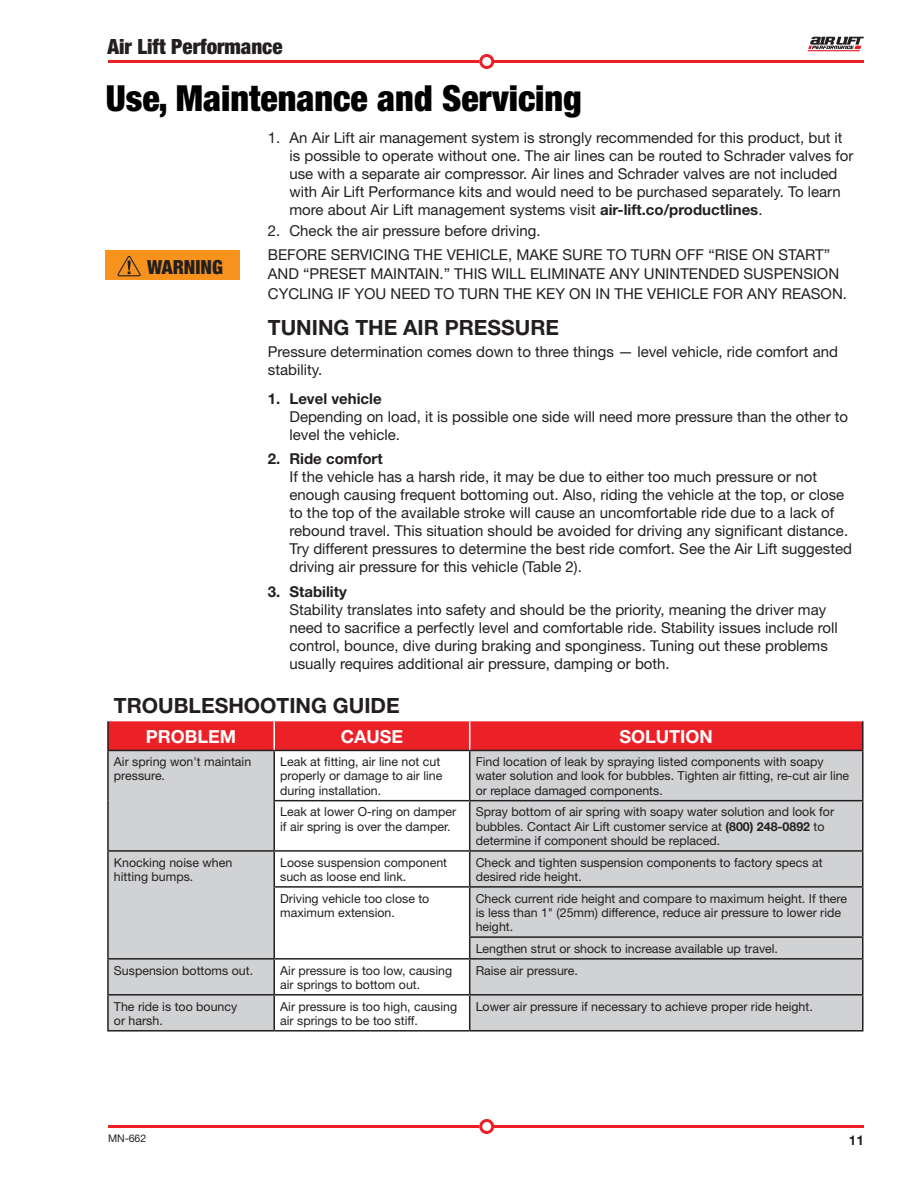
<style>
.page{position:relative;width:918px;height:1188px;background:#fff}
.page>*{position:absolute;margin:0;border:0;box-sizing:border-box;transform-origin:0 0}
.Section_header{font:900 condensed 36px "Helvetica Neue";color:#010101}
.Section_subhead{font:700 21px "Helvetica Neue";color:#231f20}
.t1{font:900 condensed 21px "Helvetica Neue";color:#231f20}
.Danger_Icon{font:900 condensed 19.5px "Helvetica Neue";color:#231f20}
.Section_subhead-2{font:700 18px "Helvetica Neue";color:#fff}
.Hanging_indent{font:15px/18px "Helvetica Neue";color:#231f20}
.Danger_Text{font:15px/19.5px "Helvetica Neue";color:#231f20}
.Body_Text{font:15px/18px "Helvetica Neue";color:#231f20}
.Hanging_indent_bold{font:700 15px "Helvetica Neue";color:#231f20}
.t2{font:700 13.5px "Helvetica Neue";color:#231f20}
.t3{font:12.3px/14.2px "Helvetica Neue";color:#231f20}
.t4{font:10.5px "Helvetica Neue";color:#231f20}
.s1{font-weight:700}
</style>
<div class="page">
<hr style="left:493px;top:1125px;width:371px;height:3px;background:#ec2127">
<div style="left:479px;top:1119px;width:15px;height:15px;border:3px solid #ec2127;border-radius:50%"></div>
<hr style="left:108px;top:1125px;width:371px;height:3px;background:#ec2127">
<hr style="left:493px;top:60px;width:371px;height:3px;background:#ec2127">
<div style="left:479px;top:54px;width:15px;height:15px;border:3px solid #ec2127;border-radius:50%"></div>
<hr style="left:108px;top:60px;width:371px;height:3px;background:#ec2127">
<svg style="left:808px;top:37px;width:56px;height:14px"></svg>
<div style="left:106px;top:250px;width:134px;height:29px;background:#f7931d"></div>
<svg style="left:117px;top:255px;width:24px;height:22px"></svg>
<div style="left:109px;top:751px;width:753px;height:279px;background:#d1d2d4"></div>
<svg style="left:275px;top:751px;width:194px;height:243px"></svg>
<hr style="left:107px;top:751px;width:2px;height:50px;background:#231f20">
<hr style="left:273px;top:751px;width:2px;height:49px;background:#231f20">
<hr style="left:469px;top:751px;width:1px;height:49px;background:#231f20">
<hr style="left:862px;top:751px;width:2px;height:49px;background:#231f20">
<hr style="left:107px;top:801px;width:2px;height:49px;background:#231f20">
<hr style="left:273px;top:800px;width:197px;height:1px;background:#231f20">
<hr style="left:273px;top:801px;width:2px;height:49px;background:#231f20">
<hr style="left:470px;top:800px;width:394px;height:1px;background:#231f20">
<hr style="left:469px;top:801px;width:1px;height:49px;background:#231f20">
<hr style="left:862px;top:801px;width:2px;height:49px;background:#231f20">
<hr style="left:107px;top:850px;width:167px;height:2px;background:#231f20">
<hr style="left:107px;top:852px;width:2px;height:35px;background:#231f20">
<hr style="left:274px;top:850px;width:196px;height:2px;background:#231f20">
<hr style="left:273px;top:852px;width:2px;height:34px;background:#231f20">
<hr style="left:470px;top:850px;width:394px;height:2px;background:#231f20">
<hr style="left:469px;top:852px;width:1px;height:34px;background:#231f20">
<hr style="left:862px;top:852px;width:2px;height:34px;background:#231f20">
<hr style="left:107px;top:887px;width:2px;height:50px;background:#231f20">
<hr style="left:273px;top:886px;width:197px;height:2px;background:#231f20">
<hr style="left:273px;top:888px;width:2px;height:49px;background:#231f20">
<hr style="left:470px;top:886px;width:394px;height:2px;background:#231f20">
<hr style="left:469px;top:888px;width:1px;height:48px;background:#231f20">
<hr style="left:862px;top:888px;width:2px;height:48px;background:#231f20">
<hr style="left:107px;top:937px;width:2px;height:21px;background:#231f20">
<hr style="left:273px;top:937px;width:2px;height:21px;background:#231f20">
<hr style="left:469px;top:936px;width:395px;height:2px;background:#231f20">
<svg style="left:469px;top:938px;width:1px;height:20px"></svg>
<hr style="left:862px;top:938px;width:2px;height:20px;background:#231f20">
<hr style="left:107px;top:958px;width:167px;height:2px;background:#231f20">
<hr style="left:107px;top:960px;width:2px;height:34px;background:#231f20">
<hr style="left:274px;top:958px;width:196px;height:2px;background:#231f20">
<hr style="left:273px;top:960px;width:2px;height:34px;background:#231f20">
<hr style="left:470px;top:958px;width:394px;height:2px;background:#231f20">
<hr style="left:469px;top:960px;width:1px;height:34px;background:#231f20">
<hr style="left:862px;top:960px;width:2px;height:34px;background:#231f20">
<hr style="left:107px;top:994px;width:167px;height:2px;background:#231f20">
<hr style="left:107px;top:996px;width:2px;height:34px;background:#231f20">
<hr style="left:274px;top:994px;width:196px;height:2px;background:#231f20">
<hr style="left:273px;top:996px;width:2px;height:34px;background:#231f20">
<hr style="left:470px;top:994px;width:394px;height:2px;background:#231f20">
<hr style="left:469px;top:996px;width:1px;height:34px;background:#231f20">
<hr style="left:862px;top:996px;width:2px;height:34px;background:#231f20">
<hr style="left:107px;top:1030px;width:167px;height:2px;background:#231f20">
<hr style="left:274px;top:1030px;width:196px;height:2px;background:#231f20">
<hr style="left:470px;top:1030px;width:394px;height:2px;background:#231f20">
<hr style="left:107px;top:721px;width:2px;height:29px;background:#231f20">
<hr style="left:862px;top:721px;width:2px;height:29px;background:#231f20">
<hr style="left:107px;top:750px;width:167px;height:1px;background:#231f20">
<hr style="left:274px;top:750px;width:196px;height:1px;background:#231f20">
<hr style="left:470px;top:750px;width:394px;height:1px;background:#231f20">
<svg style="left:108px;top:721px;width:755px;height:29px;background:#e9242a"></svg>
<h2 class="t1" style="left:108px;top:33px;width:177px">Air Lift Performance</h2>
<p class="Section_header" style="left:106px;top:76px;width:478px">Use, Maintenance and Servicing</p>
<p class="Danger_Icon" style="left:147px;top:255px;width:77px">WARNING</p>
<p class="Hanging_indent" style="left:289px;top:128px;width:565px;text-indent:-22px">1. An Air Lift air management system is strongly recommended for this product, but it is possible to operate without one. The air lines can be routed to Schrader valves for use with a separate air compressor. Air lines and Schrader valves are not included with Air Lift Performance kits and would need to be purchased separately. To learn more about Air Lift management systems visit <span class="s1">air-lift.co/productlines</span>.</p>
<p class="Hanging_indent" style="left:268px;top:221px;width:274px">2. Check the air pressure before driving.</p>
<p class="Danger_Text" style="left:268px;top:244px;width:581px">BEFORE SERVICING THE VEHICLE, MAKE SURE TO TURN OFF “RISE ON START”<br>AND “PRESET MAINTAIN.” THIS WILL ELIMINATE ANY UNINTENDED SUSPENSION<br>CYCLING IF YOU NEED TO TURN THE KEY ON IN THE VEHICLE FOR ANY REASON.</p>
<p class="Section_subhead" style="left:268px;top:314px;width:293px">TUNING THE AIR PRESSURE</p>
<p class="Body_Text" style="left:268px;top:342px;width:572px">Pressure determination comes down to three things — level vehicle, ride comfort and stability.</p>
<p class="Hanging_indent_bold" style="left:268px;top:389px;width:115px">1. Level vehicle</p>
<p class="Hanging_indent" style="left:289px;top:407px;width:560px">Depending on load, it is possible one side will need more pressure than the other to level the vehicle.</p>
<p class="Hanging_indent_bold" style="left:268px;top:450px;width:116px">2. Ride comfort</p>
<p class="Hanging_indent" style="left:289px;top:468px;width:564px">If the vehicle has a harsh ride, it may be due to either too much pressure or not enough causing frequent bottoming out. Also, riding the vehicle at the top, or close to the top of the available stroke will cause an uncomfortable ride due to a lack of rebound travel. This situation should be avoided for driving any significant distance.<br>Try different pressures to determine the best ride comfort. See the Air Lift suggested driving air pressure for this vehicle (Table 2).</p>
<p class="Hanging_indent_bold" style="left:268px;top:582px;width:81px">3. Stability</p>
<p class="Hanging_indent" style="left:289px;top:600px;width:550px">Stability translates into safety and should be the priority, meaning the driver may need to sacrifice a perfectly level and comfortable ride. Stability issues include roll control, bounce, dive during braking and sponginess. Tuning out these problems usually requires additional air pressure, damping or both.</p>
<p class="Section_subhead" style="left:114px;top:692px;width:287px">TROUBLESHOOTING GUIDE</p>
<p class="Section_subhead-2" style="left:146px;top:725px;width:92px">PROBLEM</p>
<p class="Section_subhead-2" style="left:341px;top:725px;width:64px">CAUSE</p>
<p class="Section_subhead-2" style="left:620px;top:725px;width:95px">SOLUTION</p>
<p class="t3" style="left:114px;top:755px;width:139px">Air spring won't maintain pressure.</p>
<p class="t3" style="left:280px;top:755px;width:164px">Leak at fitting, air line not cut properly or damage to air line during installation.</p>
<p class="t3" style="left:476px;top:755px;width:375px">Find location of leak by spraying listed components with soapy water solution and look for bubbles. Tighten air fitting, re-cut air line or replace damaged components.</p>
<p class="t3" style="left:280px;top:805px;width:178px">Leak at lower O-ring on damper if air spring is over the damper.</p>
<p class="t3" style="left:476px;top:805px;width:360px">Spray bottom of air spring with soapy water solution and look for bubbles. Contact Air Lift customer service at <span class="s1">(800) 248-0892</span> to determine if component should be replaced.</p>
<p class="t3" style="left:114px;top:855px;width:120px">Knocking noise when hitting bumps.</p>
<p class="t3" style="left:280px;top:855px;width:168px">Loose suspension component such as loose end link.</p>
<p class="t3" style="left:476px;top:855px;width:349px">Check and tighten suspension components to factory specs at desired ride height.</p>
<p class="t3" style="left:280px;top:891px;width:151px">Driving vehicle too close to maximum extension.</p>
<p class="t3" style="left:476px;top:891px;width:373px">Check current ride height and compare to maximum height. If there is less than 1" (25mm) difference, reduce air pressure to lower ride height.</p>
<p class="t3" style="left:476px;top:941px;width:304px">Lengthen strut or shock to increase available up travel.</p>
<p class="t3" style="left:114px;top:963px;width:141px">Suspension bottoms out.</p>
<p class="t3" style="left:280px;top:963px;width:173px">Air pressure is too low, causing air springs to bottom out.</p>
<p class="t3" style="left:476px;top:963px;width:104px">Raise air pressure.</p>
<p class="t3" style="left:114px;top:999px;width:125px">The ride is too bouncy or harsh.</p>
<p class="t3" style="left:280px;top:999px;width:178px">Air pressure is too high, causing air springs to be too stiff.</p>
<p class="t3" style="left:476px;top:999px;width:339px">Lower air pressure if necessary to achieve proper ride height.</p>
<p class="t4" style="left:108px;top:1132px;width:40px">MN-662</p>
<p class="t2" style="left:849px;top:1131px;width:17px">11</p>
</div>
